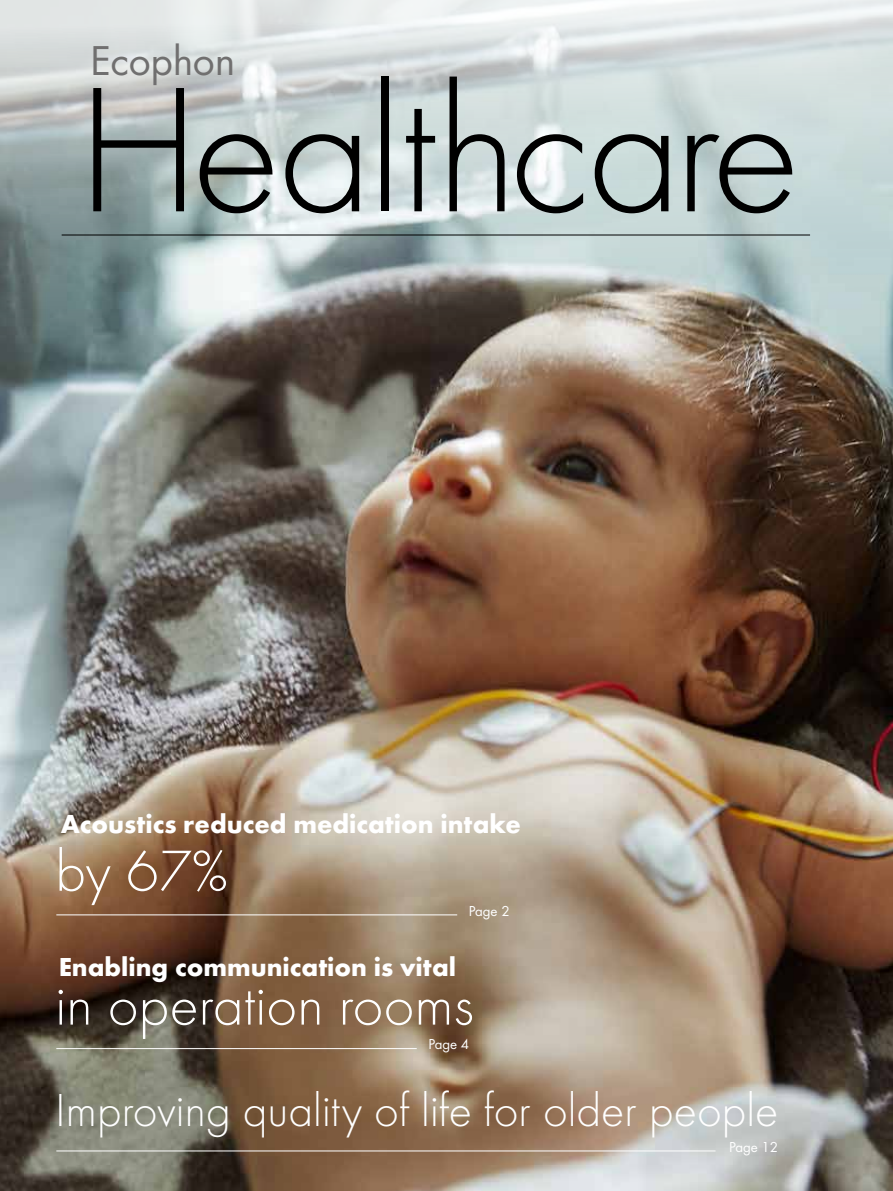
<style>
.page{position:relative;width:893px;height:1191px;background:#fff}
.page>*{position:absolute;margin:0;border:0;box-sizing:border-box;transform-origin:0 0}
.t1{font:300 184.8px "Futura";letter-spacing:-.02em;color:#000}
.t2{font:300 60px "Futura";color:#fff}
.t3{font:300 48px "Futura";color:#fff}
.t4{font:43.35px "Futura Boo";color:#706f6f}
.t5{font:700 27px "Futura";color:#fff}
.t6{font:15px "Futura Boo";color:#fff}
</style>
<div class="page">
<img style="left:0;top:338px;width:893px;height:853px">
<svg style="left:0;top:0;width:893px;height:338px;background:#bdc7c7"></svg>
<hr style="left:62px;top:235px;width:748px;height:1px;background:#000">
<hr style="left:56px;top:1048px;width:361px;height:1px;background:#fff">
<hr style="left:56px;top:1150px;width:660px;height:1px;background:#fff">
<hr style="left:56px;top:914px;width:401px;height:1px;background:#fff">
<h3 class="t4" style="left:90px;top:35px;width:146px">Ecophon</h3>
<h1 class="t1" style="left:77px;top:45px;width:725px">Healthcare</h1>
<p class="t5" style="left:61px;top:807px;width:462px">Acoustics reduced medication intake</p>
<h2 class="t2" style="left:55px;top:837px;width:174px">by 67%</h2>
<p class="t6" style="left:469px;top:901px;width:42px">Page 2</p>
<p class="t5" style="left:59px;top:950px;width:399px">Enabling communication is vital</p>
<h2 class="t2" style="left:55px;top:970px;width:420px">in operation rooms</h2>
<p class="t6" style="left:428px;top:1035px;width:42px">Page 4</p>
<h3 class="t3" style="left:55px;top:1083px;width:725px">Improving quality of life for older people</h3>
<p class="t6" style="left:729px;top:1137px;width:51px">Page 12</p>
</div>
